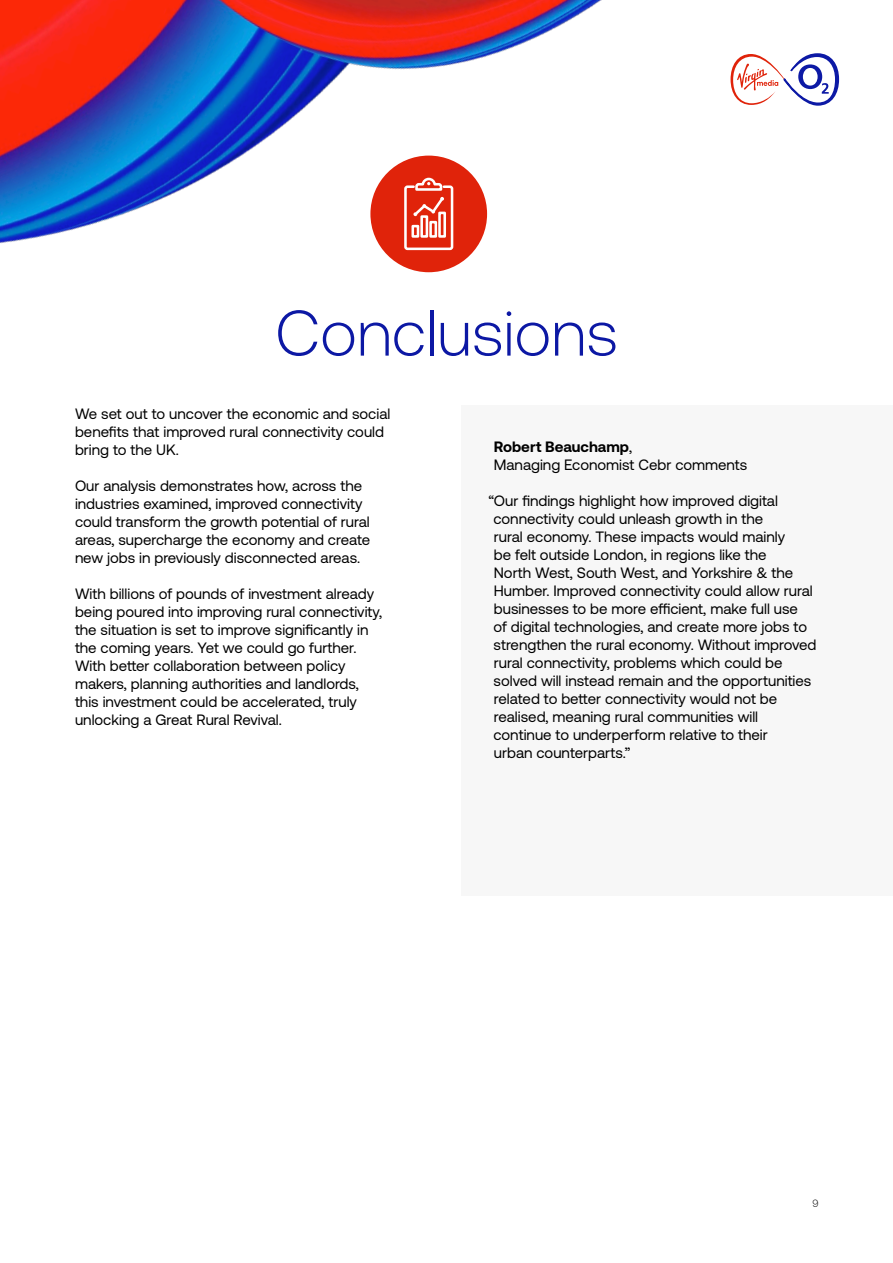
<style>
.page{position:relative;width:893px;height:1263px;background:#fff}
.page>*{position:absolute;margin:0;border:0;box-sizing:border-box;transform-origin:0 0}
.t1{font:300 64.5px "Aeonik Pro";color:#0c18a4}
.t2{font:15px/18px "Aeonik Pro";color:#000}
.t3{font:300 10.5px "Aeonik Pro";color:#000}
.s1{font-weight:700}
</style>
<div class="page">
<svg style="left:733px;top:53px;width:107px;height:53px"></svg>
<div style="left:461px;top:405px;width:431px;height:490px;background:#f7f7f7"></div>
<img style="left:0;top:0;width:733px;height:273px">
<div style="left:370px;top:156px;width:117px;height:116px;background:#e0230a;border-radius:50%"></div>
<svg style="left:404px;top:177px;width:50px;height:74px"></svg>
<h1 class="t1" style="left:275px;top:298px;width:344px">Conclusions</h1>
<p class="t2" style="left:75px;top:405px;width:317px">We set out to uncover the economic and social benefits that improved rural connectivity could bring to the UK.</p>
<p class="t2" style="left:75px;top:477px;width:297px">Our analysis demonstrates how, across the industries examined, improved connectivity could transform the growth potential of rural areas, supercharge the economy and create new jobs in previously disconnected areas.</p>
<p class="t2" style="left:75px;top:585px;width:309px">With billions of pounds of investment already being poured into improving rural connectivity, the situation is set to improve significantly in the coming years. Yet we could go further.<br>With better collaboration between policy makers, planning authorities and landlords, this investment could be accelerated, truly unlocking a Great Rural Revival.</p>
<p class="t2" style="left:494px;top:437px;width:255px"><span class="s1">Robert Beauchamp</span>,<br>Managing Economist Cebr comments</p>
<p class="t2" style="left:493px;top:491px;width:325px;text-indent:-5px">“Our findings highlight how improved digital connectivity could unleash growth in the<br>rural economy. These impacts would mainly<br>be felt outside London, in regions like the<br>North West, South West, and Yorkshire &amp; the Humber. Improved connectivity could allow rural businesses to be more efficient, make full use<br>of digital technologies, and create more jobs to strengthen the rural economy. Without improved rural connectivity, problems which could be solved will instead remain and the opportunities related to better connectivity would not be realised, meaning rural communities will continue to underperform relative to their<br>urban counterparts.”</p>
<p class="t3" style="left:812px;top:1197px;width:8px">9</p>
</div>
